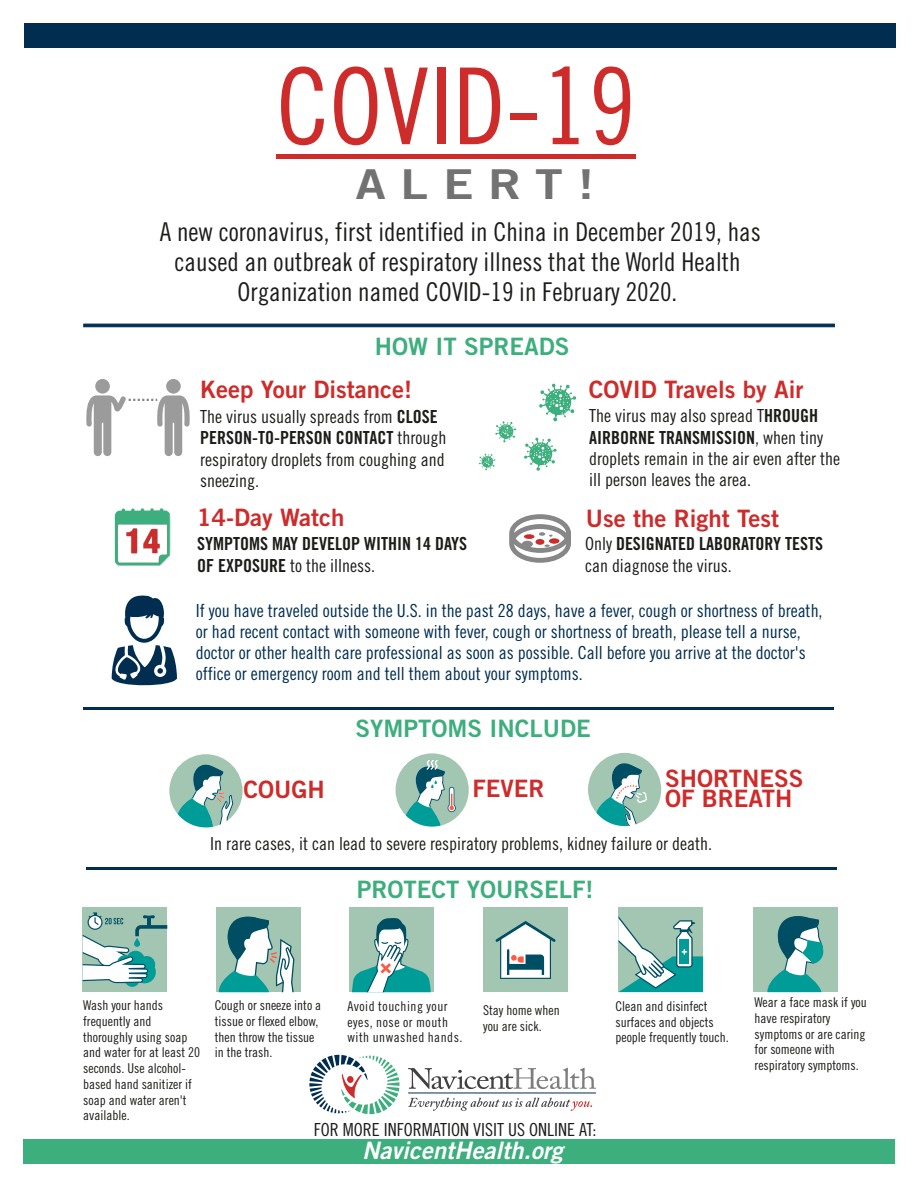
<style>
.page{position:relative;width:918px;height:1188px;background:#fff}
.page>*{position:absolute;margin:0;border:0;box-sizing:border-box;transform-origin:0 0}
.t1{font:106.2px "Trade Gothic LT Std Cn 18";color:#ce2c2b}
.t2{font:41.25px "Trade Gothic LT Std Bd 2";letter-spacing:.295em;color:#727273;scale:1.21 1}
.t3{font:25.95px/30.2px "Trade Gothic LT Std Cn 18";color:#1c1c1a;text-align:center}
.t4{font:24px/19.8px "Trade Gothic LT Std Bd 2";color:#ce2c2b}
.t5{font:24px "Trade Gothic LT Std Bd 2";color:#3dae7d}
.t6{font:24px "Trade Gothic LT Std Bd 2 Obl";color:#fff}
.t7{font:18px/21px "Trade Gothic LT Std Cn 18";color:#1c1c1a}
.t8{font:18px/21px "Trade Gothic LT Std Cn 18";color:#002d50}
.t9{font:18px "Trade Gothic LT Std Bd Cn 20";color:#1c1c1a}
.t10{font:13.5px/15.8px "Trade Gothic LT Std Cn 18";color:#1c1c1a}
.t11{font:13.5px/15.8px "Trade Gothic LT Std Cn 18";letter-spacing:.035em;color:#1c1c1a}
.s1{font-family:"Trade Gothic LT Std Bd Cn 20"}
.s2{font-family:"Trade Gothic LT Std Cn 18"}
</style>
<div class="page">
<svg style="left:539px;top:383px;width:37px;height:38px"></svg>
<svg style="left:524px;top:437px;width:33px;height:34px"></svg>
<svg style="left:479px;top:454px;width:16px;height:16px"></svg>
<svg style="left:495px;top:421px;width:21px;height:21px"></svg>
<div style="left:166px;top:379px;width:15px;height:15px;background:#9b9b9c;border-radius:50%"></div>
<div style="left:95px;top:379px;width:15px;height:15px;background:#9b9b9c;border-radius:50%"></div>
<div style="left:24px;top:23px;width:871px;height:25px;background:#002d50"></div>
<div style="left:23px;top:1139px;width:872px;height:25px;background:#3dae7d"></div>
<div style="left:276px;top:154px;width:360px;height:5px;background:#ce2c2b"></div>
<hr style="left:83px;top:324px;width:752px;height:3px;background:#083456">
<hr style="left:83px;top:707px;width:751px;height:3px;background:#002d50">
<hr style="left:86px;top:867px;width:751px;height:2px;background:#002d50">
<svg style="left:408px;top:1068px;width:188px;height:21px"></svg>
<svg style="left:408px;top:1098px;width:184px;height:13px"></svg>
<hr style="left:408px;top:1093px;width:188px;height:1px;background:#002d50">
<svg style="left:309px;top:1055px;width:91px;height:59px"></svg>
<svg style="left:112px;top:595px;width:65px;height:91px"></svg>
<svg style="left:509px;top:514px;width:62px;height:49px"></svg>
<div style="left:524px;top:534px;width:10px;height:5px;background:#ce2c2b;border-radius:50%"></div>
<div style="left:549px;top:538px;width:11px;height:6px;background:#ce2c2b;border-radius:50%"></div>
<div style="left:536px;top:539px;width:8px;height:6px;background:#ce2c2b;border-radius:50%"></div>
<svg style="left:115px;top:508px;width:55px;height:58px"></svg>
<div style="left:483px;top:908px;width:85px;height:84px;background:#a2c6b2"></div>
<svg style="left:495px;top:921px;width:61px;height:58px"></svg>
<div style="left:83px;top:907px;width:84px;height:85px;background:#a2c6b2"></div>
<svg style="left:83px;top:912px;width:84px;height:75px"></svg>
<svg style="left:396px;top:753px;width:73px;height:74px"></svg>
<svg style="left:169px;top:754px;width:74px;height:73px"></svg>
<svg style="left:588px;top:753px;width:73px;height:73px"></svg>
<div style="left:216px;top:908px;width:85px;height:84px;background:#a2c6b2"></div>
<svg style="left:219px;top:916px;width:75px;height:76px"></svg>
<div style="left:618px;top:908px;width:85px;height:84px;background:#a2c6b2"></div>
<svg style="left:618px;top:916px;width:85px;height:76px"></svg>
<div style="left:349px;top:908px;width:85px;height:84px;background:#a2c6b2"></div>
<svg style="left:352px;top:918px;width:79px;height:74px"></svg>
<div style="left:753px;top:908px;width:85px;height:84px;background:#a2c6b2"></div>
<svg style="left:767px;top:916px;width:57px;height:76px"></svg>
<svg style="left:86px;top:395px;width:104px;height:61px"></svg>
<h1 class="t1" style="left:276px;top:68px;width:361px">COVID-19</h1>
<h2 class="t2" style="left:355px;top:169px;width:199px">ALERT!</h2>
<h3 class="t3" style="left:160px;top:220px;width:602px">A new coronavirus, first identified in China in December 2019, has caused an outbreak of respiratory illness that the World Health<br>Organization named COVID-19 in February 2020.</h3>
<h3 class="t5" style="left:375px;top:338px;width:196px">HOW IT SPREADS</h3>
<h3 class="t4" style="left:200px;top:383px;width:214px">Keep Your Distance!</h3>
<h3 class="t4" style="left:589px;top:383px;width:216px">COVID Travels by Air</h3>
<h3 class="t7" style="left:200px;top:408px;width:239px">The virus usually spreads from <span class="s1">CLOSE</span></h3>
<h3 class="t9" style="left:200px;top:432px;width:248px">PERSON-TO-PERSON CONTACT <span class="s2">through</span></h3>
<h3 class="t7" style="left:200px;top:451px;width:246px">respiratory droplets from coughing and sneezing.</h3>
<h3 class="t7" style="left:589px;top:408px;width:230px">The virus may also spread T<span class="s1">HROUGH</span></h3>
<h3 class="t9" style="left:589px;top:431px;width:235px">AIRBORNE TRANSMISSION<span class="s2">, when tiny</span></h3>
<h3 class="t7" style="left:589px;top:451px;width:252px">droplets remain in the air even after the ill person leaves the area.</h3>
<h3 class="t4" style="left:197px;top:511px;width:149px">14-Day Watch</h3>
<h3 class="t4" style="left:586px;top:511px;width:195px">Use the Right Test</h3>
<h3 class="t9" style="left:197px;top:537px;width:271px">SYMPTOMS MAY DEVELOP WITHIN 14 DAYS</h3>
<h3 class="t7" style="left:197px;top:557px;width:179px"><span class="s1">OF EXPOSURE</span> to the illness.</h3>
<h3 class="t9" style="left:585px;top:537px;width:240px"><span class="s2">Only</span> DESIGNATED LABORATORY TESTS</h3>
<h3 class="t7" style="left:585px;top:557px;width:148px">can diagnose the virus.</h3>
<p class="t8" style="left:196px;top:603px;width:628px">If you have traveled outside the U.S. in the past 28 days, have a fever, cough or shortness of breath, or had recent contact with someone with fever, cough or shortness of breath, please tell a nurse, doctor or other health care professional as soon as possible. Call before you arrive at the doctor's office or emergency room and tell them about your symptoms.</p>
<h3 class="t5" style="left:355px;top:720px;width:237px">SYMPTOMS INCLUDE</h3>
<h3 class="t4" style="left:244px;top:783px;width:83px">COUGH</h3>
<h3 class="t4" style="left:473px;top:782px;width:74px">FEVER</h3>
<h3 class="t4" style="left:665px;top:772px;width:140px">SHORTNESS<br>OF BREATH</h3>
<h3 class="t7" style="left:210px;top:836px;width:503px">In rare cases, it can lead to severe respiratory problems, kidney failure or death.</h3>
<h3 class="t5" style="left:357px;top:880px;width:238px">PROTECT YOURSELF!</h3>
<p class="t10" style="left:83px;top:999px;width:118px">Wash your hands frequently and thoroughly using soap and water for at least 20 seconds. Use alcohol&shy;based hand sanitizer if soap and water aren't available.</p>
<p class="t10" style="left:215px;top:999px;width:108px">Cough or sneeze into a tissue or flexed elbow, then throw the tissue in the trash.</p>
<p class="t11" style="left:348px;top:1000px;width:117px">Avoid touching your eyes, nose or mouth with unwashed hands.</p>
<p class="t10" style="left:483px;top:1004px;width:78px">Stay home when you are sick.</p>
<p class="t10" style="left:615px;top:1000px;width:115px">Clean and disinfect surfaces and objects people frequently touch.</p>
<h3 class="t7" style="left:314px;top:1122px;width:284px">FOR MORE INFORMATION VISIT US ONLINE AT:</h3>
<h3 class="t6" style="left:362px;top:1142px;width:202px">NavicentHealth.org</h3>
<p class="t10" style="left:755px;top:996px;width:114px">Wear a face mask if you have respiratory symptoms or are caring for someone with respiratory symptoms.</p>
</div>
